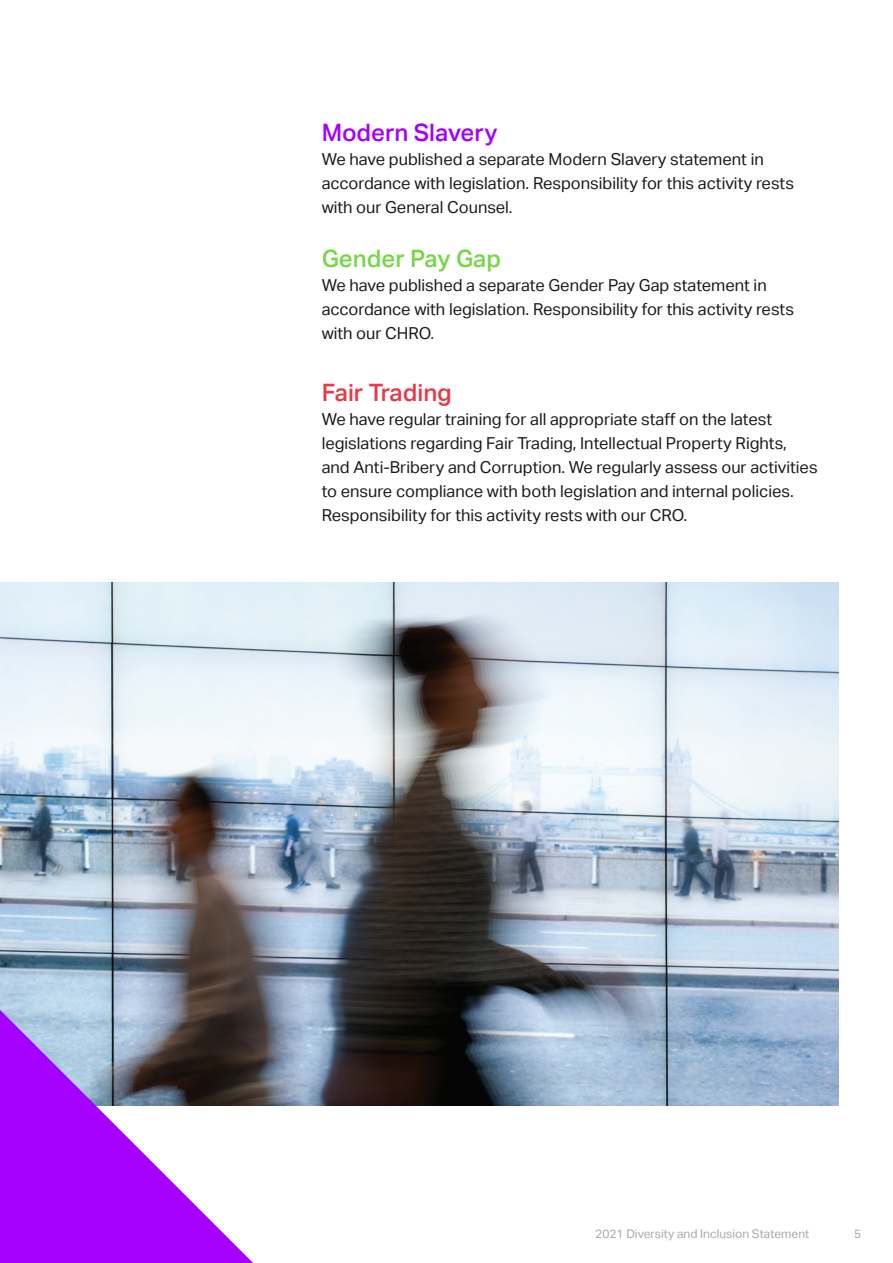
<style>
.page{position:relative;width:893px;height:1263px;background:#fff}
.page>*{position:absolute;margin:0;border:0;box-sizing:border-box;transform-origin:0 0}
.sub-head{font:500 24px "Aktiv Grotesk";color:#a500ff}
.Body_text{font:500 24px "Aktiv Grotesk";color:#78d64b}
.Body_text-2{font:500 24px "Aktiv Grotesk";color:#e8394a}
.Body_text-3{font:16.5px/24px "Aktiv Grotesk";color:#1a1a1a}
.sub-head-2{font:16.5px/24px "Aktiv Grotesk";color:#1a1a1a}
.t1{font:12px "Aktiv Grotesk";color:#a8a9ad}
</style>
<div class="page">
<img style="left:0;top:582px;width:839px;height:524px">
<svg style="left:0;top:1010px;width:253px;height:253px"></svg>
<p class="sub-head" style="left:322px;top:119px;width:177px">Modern Slavery</p>
<p class="sub-head-2" style="left:322px;top:147px;width:474px">We have published a separate Modern Slavery statement in accordance with legislation. Responsibility for this activity rests with our General Counsel.</p>
<p class="Body_text" style="left:322px;top:244px;width:181px">Gender Pay Gap</p>
<p class="Body_text-3" style="left:322px;top:273px;width:474px">We have published a separate Gender Pay Gap statement in accordance with legislation. Responsibility for this activity rests with our CHRO.</p>
<p class="Body_text-2" style="left:322px;top:379px;width:132px">Fair Trading</p>
<p class="Body_text-3" style="left:322px;top:407px;width:497px">We have regular training for all appropriate staff on the latest legislations regarding Fair Trading, Intellectual Property Rights, and Anti-Bribery and Corruption. We regularly assess our activities to ensure compliance with both legislation and internal policies.<br>Responsibility for this activity rests with our CRO.</p>
<p class="t1" style="left:595px;top:1226px;width:216px">2021 Diversity and Inclusion Statement</p>
<p class="t1" style="left:854px;top:1226px;width:9px">5</p>
</div>
